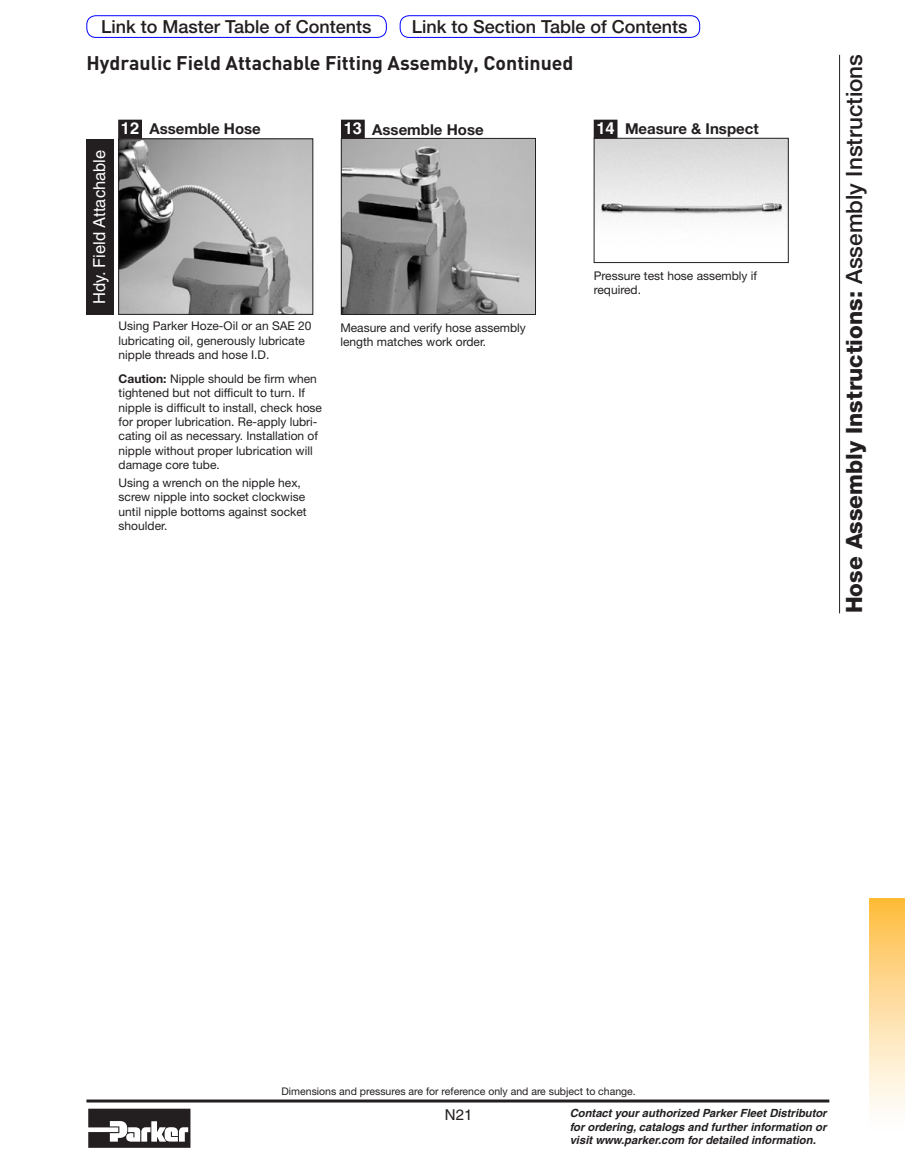
<style>
.page{position:relative;width:905px;height:1175px;background:#fff}
.page>*{position:absolute;margin:0;border:0;box-sizing:border-box;transform-origin:0 0}
.t1{font:800 22.5px "Helvetica Neue LT Std";color:#231f20}
.t2{font:700 19.5px "DIN";color:#231f20}
.t3{font:500 18px "Helvetica Neue LT Std";color:#231f20}
.t4{font:16.5px "Helvetica";color:#fff}
.t5{font:700 15px "Helvetica Neue LT Std";color:#231f20}
.t6{font:15px "Helvetica";color:#231f20}
.t7{font:12px/14.4px "Helvetica Neue LT Std";color:#231f20}
.t8{font:italic 700 11.25px/13.5px "Helvetica";color:#231f20;text-align:justify}
.t9{font:10.5px "Helvetica Neue LT Std";color:#231f20}
.s1{font-family:"Helvetica";font-size:16.5px;color:#fff}
.s2{font-weight:700}
.s3{font-weight:500}
</style>
<div class="page">
<hr style="left:86px;top:1099px;width:743px;height:3px;background:#231f20">
<svg style="left:88px;top:1108px;width:102px;height:39px"></svg>
<div style="left:869px;top:898px;width:35px;height:235px;background:linear-gradient(to bottom,#febd42,#feffff)"></div>
<hr style="left:839px;top:55px;width:1px;height:558px;background:#231f20">
<img style="left:343px;top:140px;width:191px;height:173px">
<div style="left:341px;top:138px;width:195px;height:177px;border:1px solid #231f20"></div>
<div style="left:342px;top:120px;width:22px;height:18px;background:#231f20"></div>
<div style="left:341px;top:120px;width:24px;height:19px;border:2px solid #231f20"></div>
<img style="left:120px;top:140px;width:191px;height:173px">
<div style="left:118px;top:138px;width:195px;height:177px;border:1px solid #231f20"></div>
<div style="left:119px;top:120px;width:22px;height:18px;background:#231f20"></div>
<div style="left:118px;top:120px;width:24px;height:19px;border:2px solid #231f20"></div>
<img style="left:595px;top:140px;width:191px;height:77px">
<div style="left:593px;top:138px;width:195px;height:125px;border:1px solid #231f20"></div>
<div style="left:594px;top:120px;width:22px;height:18px;background:#231f20"></div>
<div style="left:593px;top:120px;width:24px;height:19px;border:2px solid #231f20"></div>
<div style="left:86px;top:139px;width:27px;height:176px;background:#231f20"></div>
<div style="left:400px;top:15px;width:300px;height:23px;border:1px solid #00f;border-radius:9px"></div>
<div style="left:86px;top:15px;width:301px;height:23px;border:1px solid #00f;border-radius:9px"></div>
<h3 class="t3" style="left:101px;top:16px;width:272px">Link to Master Table of Contents</h3>
<h3 class="t3" style="left:412px;top:16px;width:277px">Link to Section Table of Contents</h3>
<h2 class="t2" style="left:86px;top:50px;width:488px">Hydraulic Field Attachable Fitting Assembly, Continued</h2>
<h3 class="t4" style="left:90px;top:304px;width:155px;rotate:-90deg">Hdy. Field Attachable</h3>
<p class="t5" style="left:121px;top:119px;width:141px"><span class="s1">12</span> Assemble Hose</p>
<p class="t7" style="left:119px;top:318px;width:194px">Using Parker Hoze-Oil or an SAE 20 lubricating oil, generously lubricate nipple threads and hose I.D.</p>
<p class="t7" style="left:119px;top:371px;width:205px"><span class="s2">Caution:</span> Nipple should be firm when tightened but not difficult to turn. If nipple is difficult to install, check hose for proper lubrication. Re-apply lubri&shy;cating oil as necessary. Installation of nipple without proper lubrication will damage core tube.</p>
<p class="t7" style="left:119px;top:475px;width:189px">Using a wrench on the nipple hex, screw nipple into socket clockwise until nipple bottoms against socket shoulder.</p>
<p class="t5" style="left:344px;top:120px;width:141px"><span class="s1">13</span> Assemble Hose</p>
<p class="t7" style="left:340px;top:320px;width:187px">Measure and verify hose assembly length matches work order.</p>
<p class="t5" style="left:596px;top:119px;width:164px"><span class="s1">14</span> Measure &amp; Inspect</p>
<p class="t7" style="left:593px;top:268px;width:165px">Pressure test hose assembly if required.</p>
<h1 class="t1" style="left:840px;top:613px;width:560px;rotate:-90deg">Hose Assembly Instructions: <span class="s3">Assembly Instructions</span></h1>
<p class="t9" style="left:281px;top:1084px;width:356px">Dimensions and pressures are for reference only and are subject to change.</p>
<p class="t6" style="left:445px;top:1105px;width:29px">N21</p>
<p class="t8" style="left:569px;top:1106px;width:258px">Contact your authorized Parker Fleet Distributor for ordering, catalogs and further information or visit www.parker.com for detailed information.</p>
</div>
